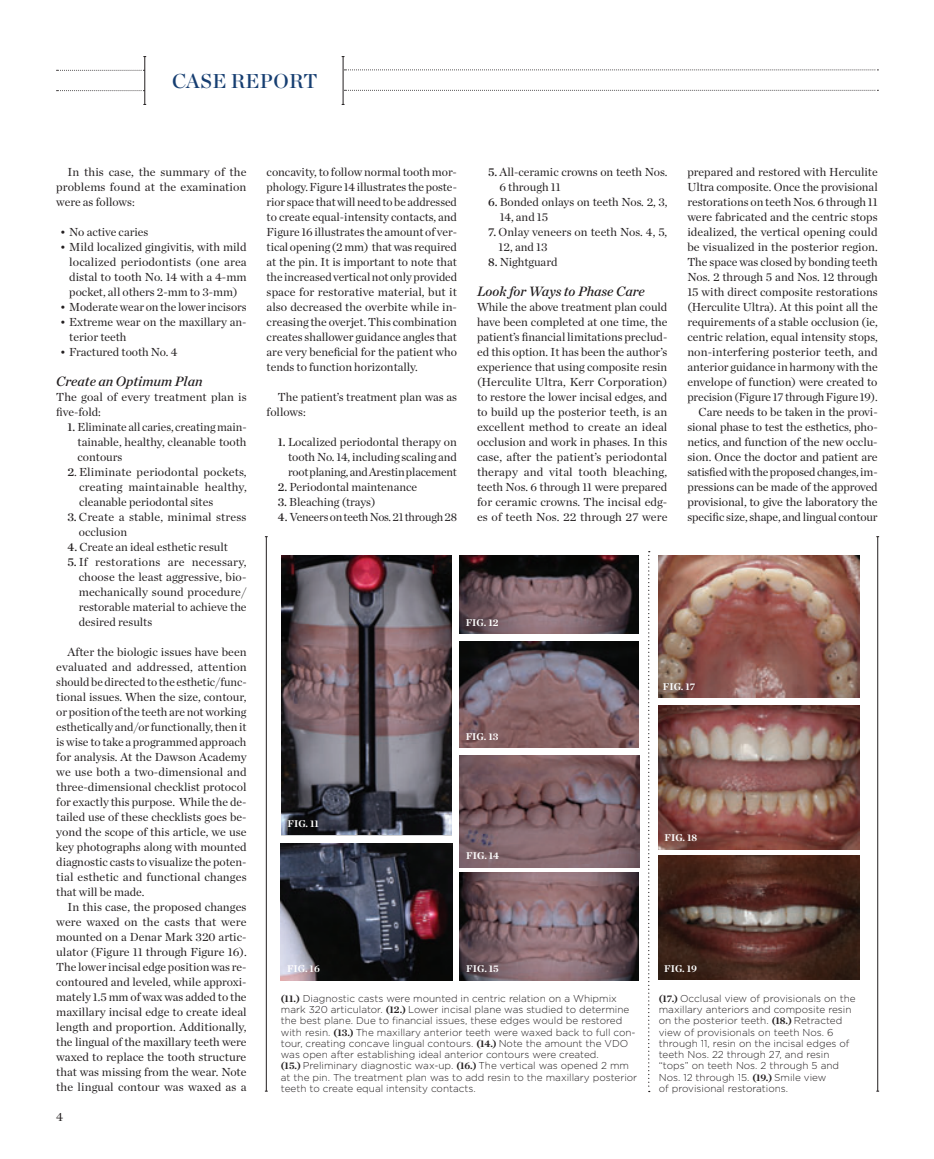
<style>
.page{position:relative;width:934px;height:1159px;background:#fff}
.page>*{position:absolute;margin:0;border:0;box-sizing:border-box;transform-origin:0 0}
.t1{font:20px "Chronicle Display Semi";letter-spacing:.02em;color:#163e71}
.t2{font:italic 13.75px "Chronicle Deck Semi";color:#231f20}
.t3{font:12.5px "Chronicle Deck";color:#231f20}
.t4{font:11.88px/15px "Chronicle Deck";color:#231f20;text-align:justify}
.t5{font:300 10px/11.2px "Gotham";color:#231f20}
.t6{font:700 10px "Chronicle Deck";color:#fff}
.s1{font-family:"Chronicle Deck Semi"}
.s2{font-family:"Chronicle Deck";font-weight:700}
</style>
<div class="page">
<img style="left:659px;top:705px;width:200px;height:144px">
<svg style="left:344px;top:70px;width:534px;height:1px"></svg>
<svg style="left:57px;top:70px;width:87px;height:1px"></svg>
<svg style="left:344px;top:90px;width:534px;height:1px"></svg>
<svg style="left:57px;top:90px;width:87px;height:1px"></svg>
<hr style="left:144px;top:57px;width:1px;height:47px;background:#231f20">
<hr style="left:343px;top:57px;width:1px;height:47px;background:#231f20">
<img style="left:659px;top:555px;width:200px;height:142px">
<img style="left:281px;top:844px;width:171px;height:136px">
<hr style="left:877px;top:537px;width:1px;height:554px;background:#231f20">
<hr style="left:266px;top:537px;width:1px;height:554px;background:#231f20">
<img style="left:281px;top:555px;width:171px;height:280px">
<img style="left:459px;top:555px;width:180px;height:79px">
<img style="left:460px;top:873px;width:179px;height:107px">
<img style="left:459px;top:641px;width:180px;height:107px">
<img style="left:460px;top:755px;width:179px;height:112px">
<img style="left:659px;top:856px;width:200px;height:124px">
<svg style="left:648px;top:551px;width:2px;height:541px"></svg>
<h1 class="t1" style="left:172px;top:65px;width:147px">CASE REPORT</h1>
<p class="t4" style="left:56px;top:164px;width:192px;text-indent:11px">In this case, the summary of the problems found at the examination were as follows:</p>
<p class="t4" style="left:60px;top:224px;width:90px">• No active caries</p>
<p class="t4" style="left:69px;top:239px;width:179px;text-indent:-9px">• Mild localized gingivitis, with mild localized periodontists (one area distal to tooth No. 14 with a 4-mm pocket, all others 2-mm to 3-mm)</p>
<p class="t4" style="left:60px;top:299px;width:188px">• Moderate wear on the lower incisors</p>
<p class="t4" style="left:69px;top:314px;width:179px;text-indent:-9px">• Extreme wear on the maxillary an&shy;terior teeth</p>
<p class="t4" style="left:60px;top:344px;width:119px">• Fractured tooth No. 4</p>
<p class="t2" style="left:56px;top:371px;width:148px">Create an Optimum Plan</p>
<p class="t4" style="left:56px;top:389px;width:192px">The goal of every treatment plan is five-fold:</p>
<p class="t4" style="left:78px;top:419px;width:170px;text-indent:-10px"><span class="s1">1.</span> Eliminate all caries, creating main&shy;tainable, healthy, cleanable tooth contours</p>
<p class="t4" style="left:79px;top:464px;width:169px;text-indent:-11px"><span class="s1">2</span>. Eliminate periodontal pockets, creating maintainable healthy, cleanable periodontal sites</p>
<p class="t4" style="left:79px;top:509px;width:169px;text-indent:-11px"><span class="s1">3.</span> Create a stable, minimal stress occlusion</p>
<p class="t4" style="left:67px;top:539px;width:162px"><span class="s1">4.</span> Create an ideal esthetic result</p>
<p class="t4" style="left:79px;top:554px;width:169px;text-indent:-11px"><span class="s1">5.</span> If restorations are necessary, choose the least aggressive, bio&shy;mechanically sound procedure/ restorable material to achieve the desired results</p>
<p class="t4" style="left:56px;top:644px;width:192px;text-indent:11px">After the biologic issues have been evaluated and addressed, attention should be directed to the esthetic/func&shy;tional issues. When the size, contour, or position of the teeth are not working esthetically and/or functionally, then it is wise to take a programmed approach for analysis. At the Dawson Academy we use both a two-dimensional and three-dimensional checklist protocol for exactly this purpose. While the de&shy;tailed use of these checklists goes be&shy;yond the scope of this article, we use key photographs along with mounted diagnostic casts to visualize the poten&shy;tial esthetic and functional changes that will be made.</p>
<p class="t4" style="left:56px;top:899px;width:192px;text-indent:11px">In this case, the proposed changes were waxed on the casts that were mounted on a Denar Mark 320 artic&shy;ulator (Figure 11 through Figure 16).<br>The lower incisal edge position was re&shy;contoured and leveled, while approxi&shy;mately 1.5 mm of wax was added to the maxillary incisal edge to create ideal length and proportion. Additionally, the lingual of the maxillary teeth were waxed to replace the tooth structure that was missing from the wear. Note the lingual contour was waxed as a</p>
<p class="t3" style="left:56px;top:1107px;width:8px">4</p>
<p class="t4" style="left:267px;top:164px;width:192px">concavity, to follow normal tooth mor&shy;phology. Figure 14 illustrates the poste&shy;rior space that will need to be addressed to create equal-intensity contacts, and Figure 16 illustrates the amount of ver&shy;tical opening (2 mm) that was required at the pin. It is important to note that the increased vertical not only provided space for restorative material, but it also decreased the overbite while in&shy;creasing the overjet. This combination creates shallower guidance angles that are very beneficial for the patient who tends to function horizontally.</p>
<p class="t4" style="left:267px;top:389px;width:192px;text-indent:11px">The patient’s treatment plan was as follows:</p>
<p class="t4" style="left:288px;top:434px;width:170px;text-indent:-10px"><span class="s1">1.</span> Localized periodontal therapy on tooth No. 14, including scaling and root planing, and Arestin placement</p>
<p class="t4" style="left:278px;top:479px;width:141px"><span class="s1">2.</span> Periodontal maintenance</p>
<p class="t4" style="left:278px;top:494px;width:99px"><span class="s1">3.</span> Bleaching (trays)</p>
<p class="t4" style="left:278px;top:509px;width:181px"><span class="s1">4.</span> Veneers on teeth Nos. 21 through 28</p>
<p class="t4" style="left:499px;top:164px;width:169px;text-indent:-11px"><span class="s1">5.</span> All-ceramic crowns on teeth Nos.<br>6 through 11</p>
<p class="t4" style="left:500px;top:194px;width:169px;text-indent:-12px"><span class="s1">6.</span> Bonded onlays on teeth Nos. 2, 3,<br>14, and 15</p>
<p class="t4" style="left:498px;top:224px;width:170px;text-indent:-10px"><span class="s1">7.</span> Onlay veneers on teeth Nos. 4, 5,<br>12, and 13</p>
<p class="t4" style="left:488px;top:254px;width:71px"><span class="s1">8.</span> Nightguard</p>
<p class="t2" style="left:477px;top:281px;width:169px">Look for Ways to Phase Care</p>
<p class="t4" style="left:477px;top:299px;width:192px">While the above treatment plan could have been completed at one time, the patient’s financial limitations preclud&shy;ed this option. It has been the author’s experience that using composite resin (Herculite Ultra, Kerr Corporation) to restore the lower incisal edges, and to build up the posterior teeth, is an excellent method to create an ideal occlusion and work in phases. In this case, after the patient’s periodontal therapy and vital tooth bleaching, teeth Nos. 6 through 11 were prepared for ceramic crowns. The incisal edg&shy;es of teeth Nos. 22 through 27 were</p>
<p class="t4" style="left:687px;top:164px;width:192px;text-align:right">prepared and restored with Herculite Ultra composite. Once the provisional restorations on teeth Nos. 6 through 11 were fabricated and the centric stops idealized, the vertical opening could be visualized in the posterior region.<br>The space was closed by bonding teeth Nos. 2 through 5 and Nos. 12 through 15 with direct composite restorations (Herculite Ultra). At this point all the requirements of a stable occlusion (ie, centric relation, equal intensity stops, non-interfering posterior teeth, and anterior guidance in harmony with the envelope of function) were created to precision (Figure 17 through Figure 19).<br>Care needs to be taken in the provi&shy;sional phase to test the esthetics, pho&shy;netics, and function of the new occlu&shy;sion. Once the doctor and patient are satisfied with the proposed changes, im&shy;pressions can be made of the approved provisional, to give the laboratory the specific size, shape, and lingual contour</p>
<p class="t6" style="left:287px;top:816px;width:33px">fig. 11</p>
<p class="t6" style="left:466px;top:614px;width:34px">fig. 12</p>
<p class="t6" style="left:466px;top:728px;width:34px">fig. 13</p>
<p class="t6" style="left:466px;top:848px;width:34px">fig. 14</p>
<p class="t6" style="left:663px;top:678px;width:34px">fig. 17</p>
<p class="t6" style="left:664px;top:830px;width:34px">fig. 18</p>
<p class="t6" style="left:287px;top:961px;width:34px">fig. 16</p>
<p class="t6" style="left:466px;top:961px;width:34px">fig. 15</p>
<p class="t5" style="left:281px;top:992px;width:358px"><span class="s2">(11.)</span> Diagnostic casts were mounted in centric relation on a Whipmix mark 320 articulator. <span class="s2">(12.)</span> Lower incisal plane was studied to determine the best plane. Due to financial issues, these edges would be restored with resin. <span class="s2">(13.)</span> The maxillary anterior teeth were waxed back to full con&shy;tour, creating concave lingual contours. <span class="s2">(14.)</span> Note the amount the VDO was open after establishing ideal anterior contours were created.<br><span class="s2">(15.)</span> Preliminary diagnostic wax-up. <span class="s2">(16.)</span> The vertical was opened 2 mm at the pin. The treatment plan was to add resin to the maxillary posterior teeth to create equal intensity contacts.</p>
<p class="t6" style="left:664px;top:960px;width:34px">fig. 19</p>
<p class="t5" style="left:659px;top:992px;width:198px"><span class="s2">(17.)</span> Occlusal view of provisionals on the maxillary anteriors and composite resin on the posterior teeth. <span class="s2">(18.)</span> Retracted view of provisionals on teeth Nos. 6 through 11, resin on the incisal edges of teeth Nos. 22 through 27, and resin “tops” on teeth Nos. 2 through 5 and Nos. 12 through 15. <span class="s2">(19.)</span> Smile view<br>of provisional restorations.</p>
</div>
